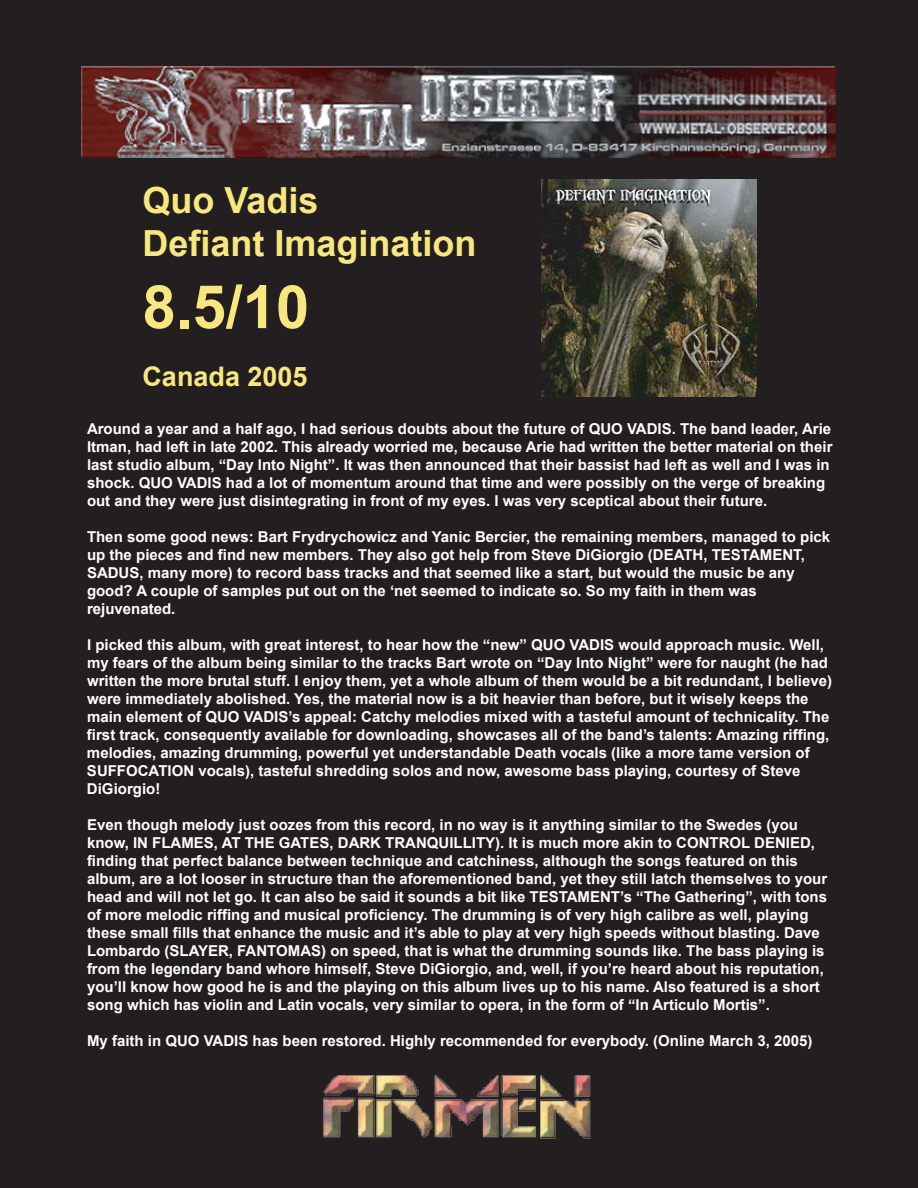
<style>
.page{position:relative;width:918px;height:1188px;background:#231f20}
.page>*{position:absolute;margin:0;border:0;box-sizing:border-box;transform-origin:0 0}
.t1{font:700 60px "Arial";color:#f8e77f}
.t2{font:700 36px/43.5px "Arial";color:#f8e77f}
.t3{font:700 27px "Arial";color:#f8e77f}
.t4{font:700 15px/18px "Arial";color:#fff}
</style>
<div class="page">
<img style="left:81px;top:66px;width:754px;height:91px">
<img style="left:541px;top:180px;width:215px;height:216px">
<img style="left:323px;top:1075px;width:268px;height:64px">
<h2 class="t2" style="left:142px;top:179px;width:336px">Quo Vadis<br>Defiant Imagination</h2>
<h1 class="t1" style="left:142px;top:268px;width:168px">8.5/10</h1>
<h3 class="t3" style="left:142px;top:359px;width:167px">Canada 2005</h3>
<p class="t4" style="left:87px;top:420px;width:747px">Around a year and a half ago, I had serious doubts about the future of QUO VADIS. The band leader, Arie Itman, had left in late 2002. This already worried me, because Arie had written the better material on their last studio album, “Day Into Night”. It was then announced that their bassist had left as well and I was in shock. QUO VADIS had a lot of momentum around that time and were possibly on the verge of breaking out and they were just disintegrating in front of my eyes. I was very sceptical about their future.</p>
<p class="t4" style="left:87px;top:528px;width:745px">Then some good news: Bart Frydrychowicz and Yanic Bercier, the remaining members, managed to pick up the pieces and find new members. They also got help from Steve DiGiorgio (DEATH, TESTAMENT, SADUS, many more) to record bass tracks and that seemed like a start, but would the music be any good? A couple of samples put out on the ‘net seemed to indicate so. So my faith in them was rejuvenated.</p>
<p class="t4" style="left:87px;top:636px;width:747px">I picked this album, with great interest, to hear how the “new” QUO VADIS would approach music. Well, my fears of the album being similar to the tracks Bart wrote on “Day Into Night” were for naught (he had written the more brutal stuff. I enjoy them, yet a whole album of them would be a bit redundant, I believe) were immediately abolished. Yes, the material now is a bit heavier than before, but it wisely keeps the main element of QUO VADIS’s appeal: Catchy melodies mixed with a tasteful amount of technicality. The first track, consequently available for downloading, showcases all of the band’s talents: Amazing riffing, melodies, amazing drumming, powerful yet understandable Death vocals (like a more tame version of SUFFOCATION vocals), tasteful shredding solos and now, awesome bass playing, courtesy of Steve DiGiorgio!</p>
<p class="t4" style="left:87px;top:816px;width:742px">Even though melody just oozes from this record, in no way is it anything similar to the Swedes (you know, IN FLAMES, AT THE GATES, DARK TRANQUILLITY). It is much more akin to CONTROL DENIED, finding that perfect balance between technique and catchiness, although the songs featured on this album, are a lot looser in structure than the aforementioned band, yet they still latch themselves to your head and will not let go. It can also be said it sounds a bit like TESTAMENT’s “The Gathering”, with tons of more melodic riffing and musical proficiency. The drumming is of very high calibre as well, playing these small fills that enhance the music and it’s able to play at very high speeds without blasting. Dave Lombardo (SLAYER, FANTOMAS) on speed, that is what the drumming sounds like. The bass playing is from the legendary band whore himself, Steve DiGiorgio, and, well, if you’re heard about his reputation, you’ll know how good he is and the playing on this album lives up to his name. Also featured is a short song which has violin and Latin vocals, very similar to opera, in the form of “In Articulo Mortis”.</p>
<p class="t4" style="left:87px;top:1032px;width:727px">My faith in QUO VADIS has been restored. Highly recommended for everybody. (Online March 3, 2005)</p>
</div>
